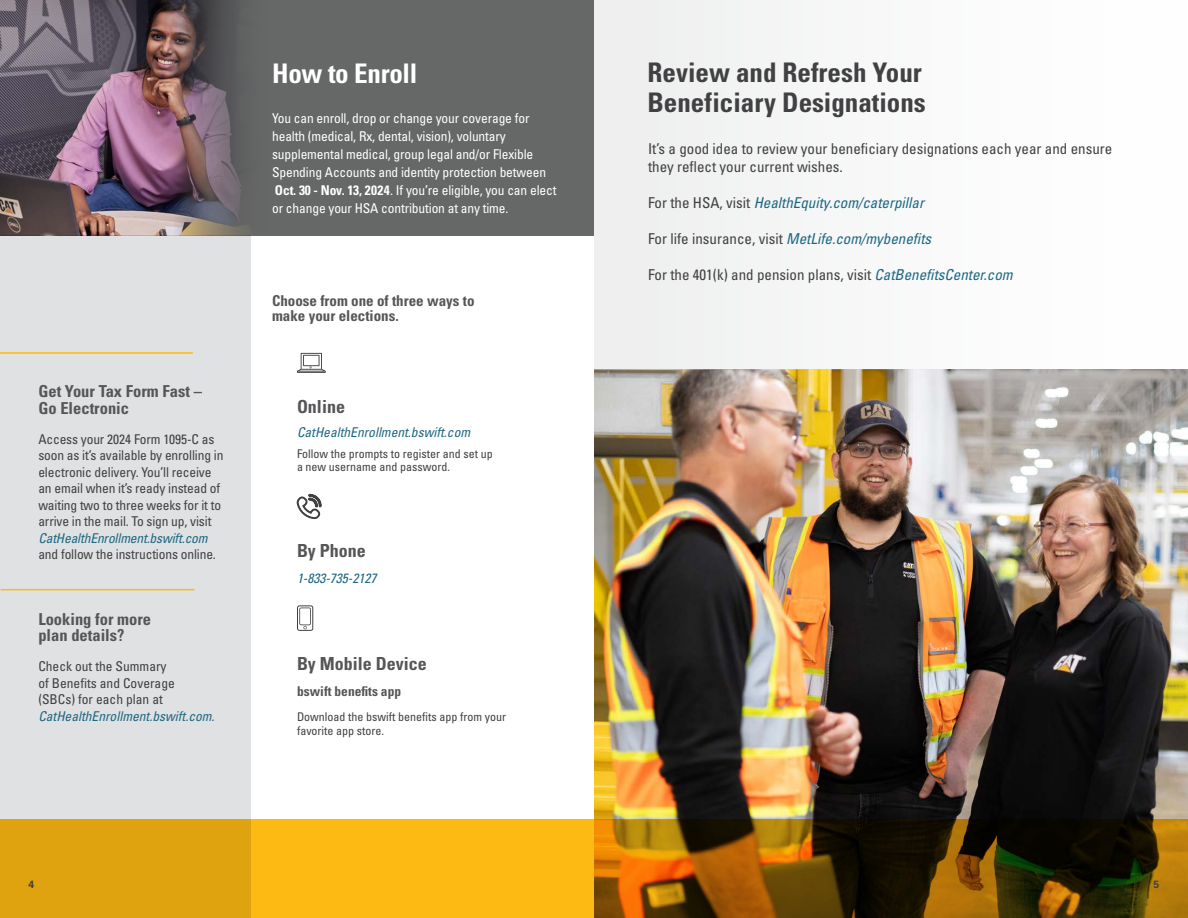
<style>
.page{position:relative;width:1188px;height:918px;background:#fff}
.page>*{position:absolute;margin:0;border:0;box-sizing:border-box;transform-origin:0 0}
.t1{font:700 condensed 27px/30px "Univers LT Std";color:#414042}
.t2{font:700 condensed 27px "Univers LT Std";letter-spacing:-.01em;color:#fff}
.t3{font:700 condensed 18px "Univers LT Std";color:#565659}
.t4{font:700 condensed 16.5px/16.5px "Univers LT Std";color:#565659}
.t5{font:condensed 15px/18px "Univers LT Std";color:#414042}
.t6{font:700 condensed 15px/15px "Univers LT Std";color:#565659}
.t7{font:italic condensed 15px "Univers LT Std";color:#1d6881}
.t8{font:condensed 13.5px/16.5px "Univers LT Std";letter-spacing:-.01em;color:#414042}
.t9{font:condensed 13.5px/18px "Univers LT Std";letter-spacing:-.01em;color:#fff}
.t10{font:italic condensed 13.5px "Univers LT Std";color:#1d6881}
.t11{font:700 condensed 13.5px "Univers LT Std";color:#565659}
.t12{font:condensed 12px/12.6px "Univers LT Std";color:#414042}
.t13{font:700 10.5px "Univers LT Std";color:#414042}
.s1{font-weight:700}
.s2{font-style:normal;color:#414042}
.s3{font-style:italic;color:#1d6881}
</style>
<div class="page">
<img style="left:594px;top:369px;width:594px;height:451px">
<div style="left:594px;top:0;width:594px;height:369px;background:#f8f8f9"></div>
<div style="left:0;top:0;width:594px;height:235px;background:#666767"></div>
<img style="left:0;top:0;width:244px;height:235px">
<div style="left:0;top:235px;width:251px;height:683px;background:#e0e1e2"></div>
<svg style="left:297px;top:494px;width:25px;height:25px"></svg>
<svg style="left:297px;top:353px;width:29px;height:20px"></svg>
<svg style="left:297px;top:605px;width:16px;height:26px"></svg>
<hr style="left:1px;top:589px;width:193px;height:1px;background:#fdba12">
<svg style="left:0;top:820px;width:1188px;height:98px;background:#a9770a"></svg>
<hr style="left:0;top:352px;width:193px;height:2px;background:#fdba12">
<p class="t4" style="left:38px;top:383px;width:165px">Get Your Tax Form Fast –<br>Go Electronic</p>
<p class="t8" style="left:38px;top:430px;width:187px">Access your 2024 Form 1095-C as soon as it’s available by enrolling in electronic delivery. You’ll receive an email when it’s ready instead of waiting two to three weeks for it to arrive in the mail. To sign up, visit</p>
<p class="t10" style="left:38px;top:529px;width:171px">CatHealthEnrollment.bswift.com</p>
<p class="t8" style="left:38px;top:546px;width:179px">and follow the instructions online.</p>
<p class="t4" style="left:38px;top:611px;width:114px">Looking for more plan details?</p>
<p class="t8" style="left:38px;top:658px;width:138px">Check out the Summary of Benefits and Coverage (SBCs) for each plan at</p>
<p class="t10" style="left:38px;top:707px;width:178px">CatHealthEnrollment.bswift.com.</p>
<h1 class="t2" style="left:272px;top:57px;width:147px">How to Enroll</h1>
<p class="t9" style="left:272px;top:109px;width:286px">You can enroll, drop or change your coverage for health (medical, Rx, dental, vision), voluntary supplemental medical, group legal and/or Flexible Spending Accounts and identity protection between <span class="s1">Oct. 30 - Nov. 13, 2024</span>. If you’re eligible, you can elect or change your HSA contribution at any time.</p>
<p class="t6" style="left:272px;top:293px;width:204px">Choose from one of three ways to make your elections.</p>
<h2 class="t3" style="left:297px;top:395px;width:50px">Online</h2>
<p class="t10" style="left:297px;top:424px;width:175px">CatHealthEnrollment.bswift.com</p>
<p class="t12" style="left:297px;top:448px;width:197px">Follow the prompts to register and set up a new username and password.</p>
<h2 class="t3" style="left:297px;top:540px;width:70px">By Phone</h2>
<p class="t10" style="left:297px;top:569px;width:81px">1-833-735-2127</p>
<h2 class="t3" style="left:297px;top:653px;width:131px">By Mobile Device</h2>
<p class="t11" style="left:297px;top:683px;width:106px">bswift benefits app</p>
<p class="t12" style="left:297px;top:709px;width:211px;line-height:14.4px">Download the bswift benefits app from your favorite app store.</p>
<p class="t13" style="left:28px;top:878px;width:7px">4</p>
<h1 class="t1" style="left:648px;top:57px;width:280px">Review and Refresh Your<br>Beneficiary Designations</h1>
<p class="t5" style="left:648px;top:139px;width:466px">It’s a good idea to review your beneficiary designations each year and ensure they reflect your current wishes.</p>
<p class="t7" style="left:648px;top:193px;width:278px"><span class="s2">For the HSA, visit</span> HealthEquity.com/caterpillar</p>
<p class="t5" style="left:648px;top:229px;width:285px">For life insurance, visit <span class="s3">MetLife.com/mybenefits</span></p>
<p class="t5" style="left:648px;top:265px;width:366px">For the 401(k) and pension plans, visit <span class="s3">CatBenefitsCenter.com</span></p>
<p class="t13" style="left:1154px;top:878px;width:7px">5</p>
</div>
